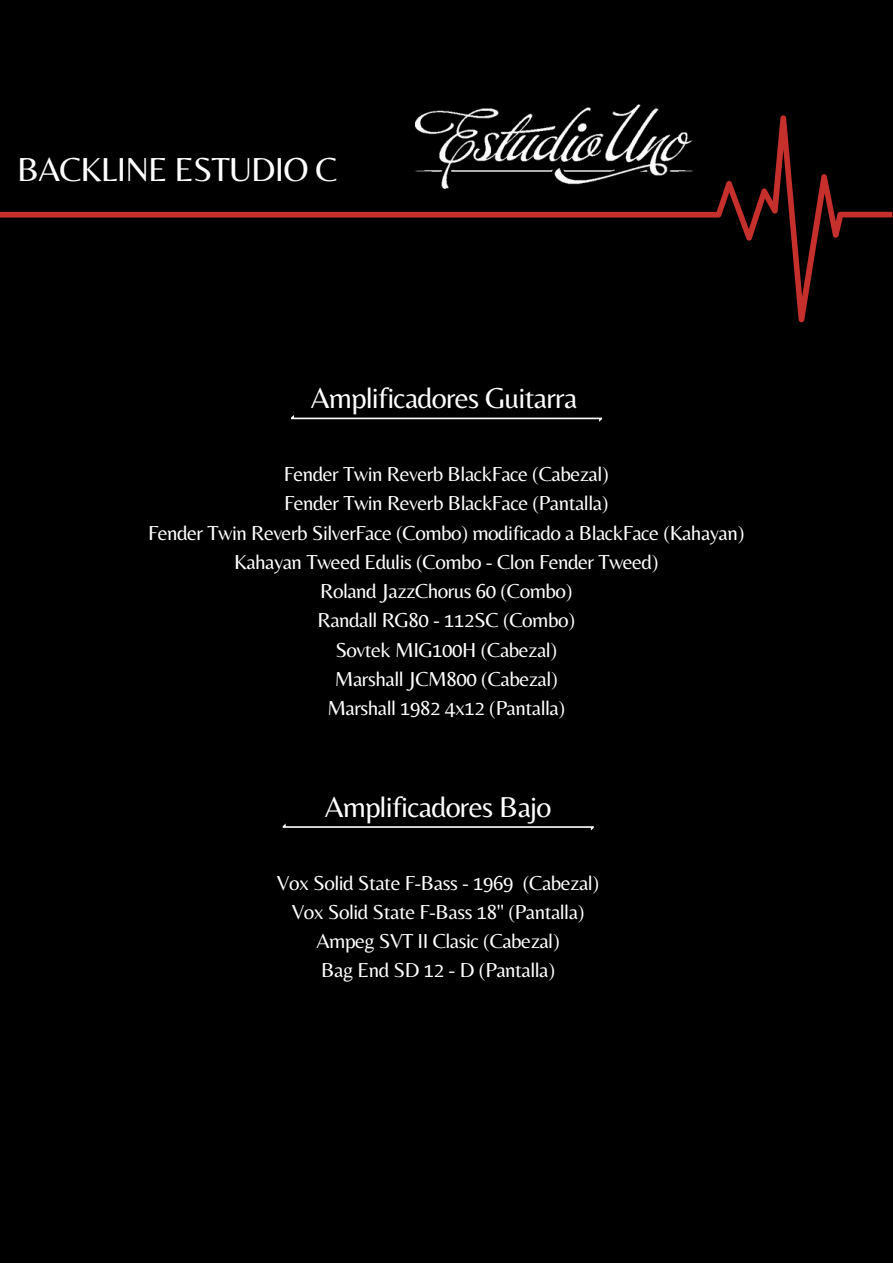
<style>
.page{position:relative;width:893px;height:1264px;background:#fff}
.page>*{position:absolute;margin:0;border:0;box-sizing:border-box;transform-origin:0 0}
.t1{font:34.65px "Belleza";letter-spacing:-.025em;color:#fff}
.t2{font:30px "Belleza";letter-spacing:-.025em;color:#fff}
.t3{font:21px/29.2px "Belleza";letter-spacing:-.025em;color:#fff;text-align:center}
</style>
<div class="page">
<div style="left:0;top:0;width:892px;height:1262px;background:#000"></div>
<img style="left:421px;top:104px;width:238px;height:11px">
<svg style="left:0;top:115px;width:892px;height:207px"></svg>
<svg style="left:291px;top:415px;width:311px;height:7px"></svg>
<svg style="left:283px;top:823px;width:310px;height:7px"></svg>
<h1 class="t1" style="left:17px;top:149px;width:321px">BACKLINE ESTUDIO C</h1>
<h2 class="t2" style="left:311px;top:380px;width:268px">Amplificadores Guitarra</h2>
<p class="t3" style="left:148px;top:459px;width:597px">Fender Twin Reverb BlackFace (Cabezal)<br>Fender Twin Reverb BlackFace (Pantalla)<br>Fender Twin Reverb SilverFace (Combo) modificado a BlackFace (Kahayan)<br>Kahayan Tweed Edulis (Combo - Clon Fender Tweed)<br>Roland JazzChorus 60 (Combo)<br>Randall RG80 - 112SC (Combo)<br>Sovtek MIG100H (Cabezal)<br>Marshall JCM800 (Cabezal)<br>Marshall 1982 4x12 (Pantalla)</p>
<h2 class="t2" style="left:324px;top:788px;width:228px">Amplificadores Bajo</h2>
<p class="t3" style="left:277px;top:867px;width:324px">Vox Solid State F-Bass - 1969 (Cabezal)<br>Vox Solid State F-Bass 18" (Pantalla)<br>Ampeg SVT II Clasic (Cabezal)<br>Bag End SD 12 - D (Pantalla)</p>
</div>
